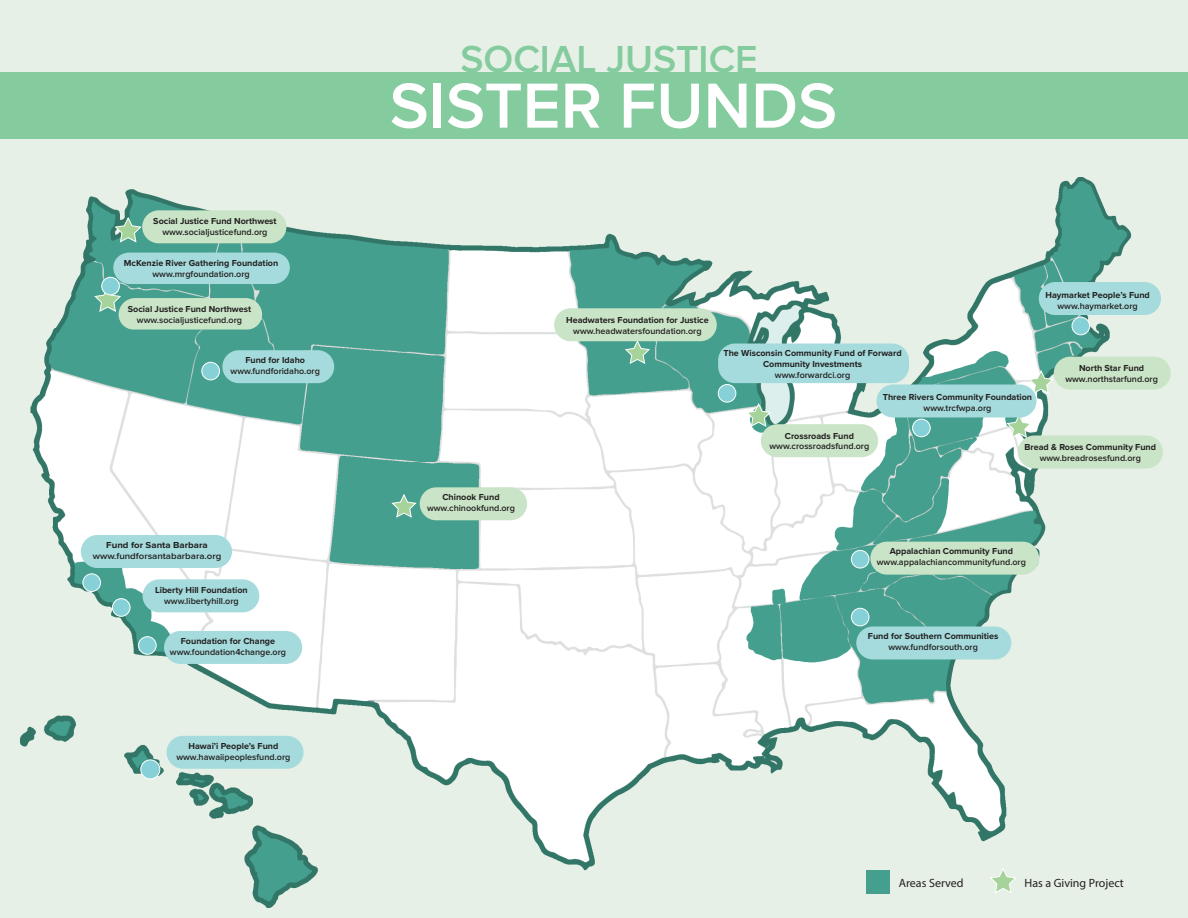
<style>
.page{position:relative;width:1188px;height:918px;background:#fff}
.page>*{position:absolute;margin:0;border:0;box-sizing:border-box;transform-origin:0 0}
.t1{font:600 66px "Proxima Nova";color:#fff}
.t2{font:600 39px "Proxima Nova";color:#84cb9e}
.t3{font:12px "Myriad Pro";color:#231f20}
.t4{font:700 9px/10.8px "Proxima Nova";color:#231f20;text-align:center}
.t5{font:600 9px "Proxima Nova";color:#231f20}
.t6{font:600 9px "Proxima Nova";color:#231f20;scale:1.07 1}
.t7{font:700 9px "Proxima Nova";color:#231f20;scale:1.07 1}
</style>
<div class="page">
<img style="left:0;top:0;width:1188px;height:918px">
<svg style="left:746px;top:404px;width:25px;height:23px"></svg>
<svg style="left:1007px;top:415px;width:24px;height:23px"></svg>
<svg style="left:392px;top:494px;width:24px;height:24px"></svg>
<svg style="left:1029px;top:371px;width:24px;height:23px"></svg>
<svg style="left:625px;top:341px;width:25px;height:23px"></svg>
<svg style="left:115px;top:218px;width:26px;height:24px"></svg>
<div style="left:851px;top:608px;width:18px;height:18px;background:#85d1d7;border-radius:50%"></div>
<div style="left:851px;top:608px;width:18px;height:18px;border:1px solid #fff;border-radius:50%"></div>
<div style="left:139px;top:637px;width:17px;height:17px;background:#85d1d7;border-radius:50%"></div>
<div style="left:138px;top:636px;width:18px;height:18px;border:1px solid #fff;border-radius:50%"></div>
<div style="left:202px;top:362px;width:17px;height:18px;background:#85d1d7;border-radius:50%"></div>
<div style="left:202px;top:362px;width:18px;height:18px;border:1px solid #fff;border-radius:50%"></div>
<div style="left:141px;top:760px;width:19px;height:19px;background:#85d1d7;border-radius:50%"></div>
<div style="left:141px;top:760px;width:19px;height:19px;border:1px solid #fff;border-radius:50%"></div>
<div style="left:1072px;top:317px;width:18px;height:18px;background:#85d1d7;border-radius:50%"></div>
<div style="left:1072px;top:317px;width:18px;height:18px;border:1px solid #fff;border-radius:50%"></div>
<div style="left:913px;top:419px;width:17px;height:18px;background:#85d1d7;border-radius:50%"></div>
<div style="left:912px;top:419px;width:18px;height:18px;border:1px solid #fff;border-radius:50%"></div>
<div style="left:83px;top:574px;width:18px;height:17px;background:#85d1d7;border-radius:50%"></div>
<div style="left:83px;top:574px;width:18px;height:18px;border:1px solid #fff;border-radius:50%"></div>
<div style="left:718px;top:385px;width:18px;height:17px;background:#85d1d7;border-radius:50%"></div>
<div style="left:718px;top:384px;width:18px;height:18px;border:1px solid #fff;border-radius:50%"></div>
<div style="left:851px;top:550px;width:18px;height:18px;background:#85d1d7;border-radius:50%"></div>
<div style="left:851px;top:550px;width:18px;height:18px;border:1px solid #fff;border-radius:50%"></div>
<div style="left:112px;top:599px;width:18px;height:17px;background:#85d1d7;border-radius:50%"></div>
<div style="left:112px;top:598px;width:18px;height:18px;border:1px solid #fff;border-radius:50%"></div>
<div style="left:222px;top:350px;width:112px;height:33px;background:#a5dbdc;border-radius:16px"></div>
<div style="left:81px;top:535px;width:151px;height:33px;background:#a5dbdc;border-radius:16px"></div>
<div style="left:164px;top:631px;width:138px;height:33px;background:#a5dbdc;border-radius:16px"></div>
<div style="left:167px;top:736px;width:137px;height:33px;background:#a5dbdc;border-radius:16px"></div>
<div style="left:718px;top:344px;width:191px;height:39px;background:#a5dbdc;border-radius:17px"></div>
<div style="left:877px;top:385px;width:159px;height:32px;background:#a5dbdc;border-radius:16px"></div>
<div style="left:1039px;top:282px;width:122px;height:33px;background:#a5dbdc;border-radius:16px"></div>
<div style="left:856px;top:627px;width:155px;height:32px;background:#a5dbdc;border-radius:16px"></div>
<div style="left:761px;top:424px;width:117px;height:33px;background:#c9e4c6;border-radius:16px"></div>
<div style="left:1018px;top:436px;width:145px;height:33px;background:#c9e4c6;border-radius:16px"></div>
<div style="left:870px;top:542px;width:169px;height:33px;background:#c9e4c6;border-radius:16px"></div>
<div style="left:1054px;top:357px;width:117px;height:33px;background:#c9e4c6;border-radius:16px"></div>
<div style="left:420px;top:487px;width:107px;height:33px;background:#c9e4c6;border-radius:16px"></div>
<div style="left:143px;top:579px;width:116px;height:33px;background:#a5dbdc;border-radius:16px"></div>
<div style="left:554px;top:308px;width:163px;height:33px;background:#c9e4c6;border-radius:16px"></div>
<svg style="left:94px;top:253px;width:196px;height:77px;background:#91cabc"></svg>
<div style="left:142px;top:210px;width:144px;height:33px;background:#c9e4c6;border-radius:16px"></div>
<svg style="left:990px;top:868px;width:26px;height:25px"></svg>
<div style="left:866px;top:871px;width:23px;height:23px;background:#459f8f"></div>
<p class="t4" style="left:153px;top:216px;width:125px">Social Justice Fund Northwest</p>
<p class="t5" style="left:162px;top:226px;width:107px">www.socialjusticefund.org</p>
<p class="t4" style="left:124px;top:258px;width:156px">McKenzie River Gathering Foundation</p>
<p class="t5" style="left:153px;top:269px;width:99px">www.mrgfoundation.org</p>
<p class="t4" style="left:128px;top:304px;width:125px">Social Justice Fund Northwest</p>
<p class="t5" style="left:137px;top:314px;width:107px">www.socialjusticefund.org</p>
<p class="t4" style="left:245px;top:355px;width:61px">Fund for Idaho</p>
<p class="t5" style="left:231px;top:366px;width:91px">www.fundforidaho.org</p>
<p class="t7" style="left:106px;top:540px;width:96px">Fund for Santa Barbara</p>
<p class="t6" style="left:93px;top:551px;width:122px">www.fundforsantabarbara.org</p>
<p class="t4" style="left:155px;top:585px;width:94px">Liberty Hill Foundation</p>
<p class="t5" style="left:164px;top:596px;width:76px">www.libertyhill.org</p>
<p class="t4" style="left:181px;top:636px;width:96px">Foundation for Change</p>
<p class="t5" style="left:170px;top:647px;width:118px">www.foundation4change.org</p>
<p class="t4" style="left:188px;top:741px;width:91px">Hawai’i People’s Fund</p>
<p class="t5" style="left:176px;top:752px;width:115px">www.hawaiipeoplesfund.org</p>
<h2 class="t2" style="left:460px;top:37px;width:299px">SOCIAL JUSTICE</h2>
<h1 class="t1" style="left:390px;top:68px;width:449px">SISTER FUNDS</h1>
<p class="t4" style="left:566px;top:315px;width:144px">Headwaters Foundation for Justice</p>
<p class="t5" style="left:573px;top:326px;width:130px">www.headwatersfoundation.org</p>
<p class="t4" style="left:1045px;top:290px;width:106px">Haymarket People’s Fund</p>
<p class="t5" style="left:1057px;top:301px;width:82px">www.haymarket.org</p>
<p class="t4" style="left:723px;top:348px;width:180px">The Wisconsin Community Fund of Forward<br>Community Investments</p>
<p class="t5" style="left:775px;top:369px;width:77px">www.forwardci.org</p>
<p class="t4" style="left:883px;top:392px;width:151px">Three Rivers Community Foundation</p>
<p class="t5" style="left:924px;top:403px;width:69px">www.trcfwpa.org</p>
<p class="t4" style="left:1079px;top:363px;width:67px">North Star Fund</p>
<p class="t5" style="left:1065px;top:374px;width:94px">www.northstarfund.org</p>
<p class="t4" style="left:442px;top:492px;width:59px">Chinook Fund</p>
<p class="t5" style="left:427px;top:503px;width:89px">www.chinookfund.org</p>
<p class="t4" style="left:785px;top:431px;width:71px">Crossroads Fund</p>
<p class="t5" style="left:769px;top:441px;width:101px">www.crossroadsfund.org</p>
<p class="t4" style="left:1025px;top:442px;width:133px">Bread &amp; Roses Community Fund</p>
<p class="t5" style="left:1040px;top:453px;width:103px">www.breadrosesfund.org</p>
<p class="t4" style="left:890px;top:546px;width:125px">Appalachian Community Fund</p>
<p class="t5" style="left:877px;top:556px;width:151px">www.appalachiancommunityfund.org</p>
<p class="t4" style="left:868px;top:631px;width:132px">Fund for Southern Communities</p>
<p class="t5" style="left:889px;top:642px;width:91px">www.fundforsouth.org</p>
<h3 class="t3" style="left:899px;top:875px;width:66px">Areas Served</h3>
<h3 class="t3" style="left:1025px;top:875px;width:101px">Has a Giving Project</h3>
</div>
